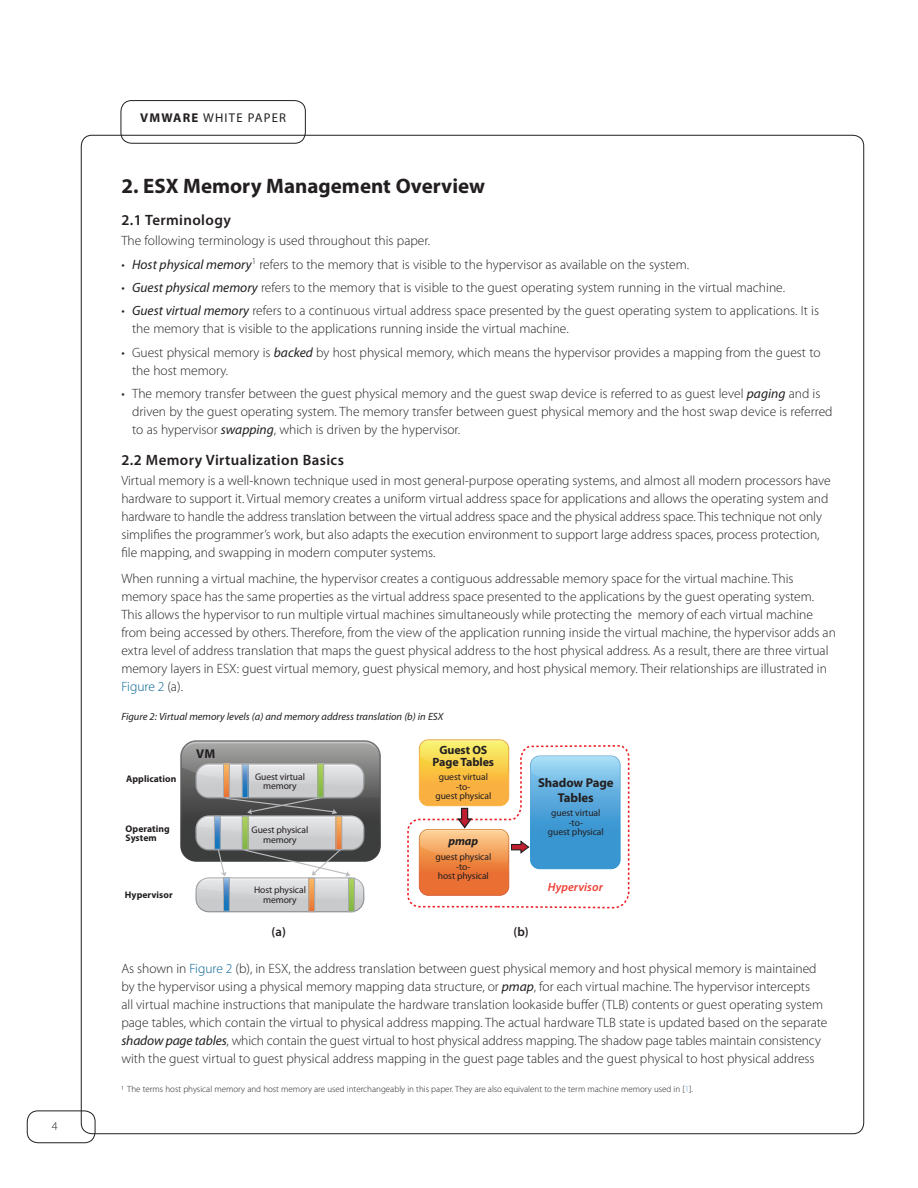
<style>
.page{position:relative;width:918px;height:1188px;background:#fff}
.page>*{position:absolute;margin:0;border:0;box-sizing:border-box;transform-origin:0 0}
.t1{font:700 21px "Myriad Pro";color:#231f20}
.t2{font:600 15px "Myriad Pro";letter-spacing:.025em;color:#231f20}
.t3{font:300 13.5px/18px "Myriad Pro";color:#231f20}
.t4{font:700 12.75px/14.4px "Myriad Pro";letter-spacing:-.01em;color:#231f20;text-align:center}
.t5{font:12.75px "Myriad Pro";letter-spacing:.095em;color:#231f20}
.t6{font:600 12.75px "Myriad Pro";color:#231f20}
.t7{font:700 12px/12px "Myriad Pro";letter-spacing:-.01em;color:#231f20;text-align:center}
.t8{font:italic 600 12px "Myriad Pro";letter-spacing:.005em;color:#ee3f35}
.t9{font:italic 700 12px "Myriad Pro";color:#231f20}
.t10{font:300 12px "Myriad Pro";color:#231f20}
.t11{font:italic 10.5px "Myriad Pro";color:#231f20}
.t12{font:9.6px/9.6px "Myriad Pro";letter-spacing:-.01em;color:#231f20;text-align:center}
.t13{font:700 9.6px/9.6px "Myriad Pro";letter-spacing:.005em;color:#231f20}
.t14{font:300 9px "Myriad Pro";color:#231f20}
.s1{font-weight:700}
.s2{font-weight:400;font-style:italic}
.s3{color:#006195}
.s4{color:#679ac8}
</style>
<div class="page">
<div style="left:27px;top:1111px;width:68px;height:32px;border:1px solid #231f20;border-radius:11px"></div>
<div style="left:121px;top:100px;width:185px;height:44px;border:1px solid #231f20;border-radius:11px"></div>
<svg style="left:180px;top:740px;width:201px;height:172px;background:#aeaeaf"></svg>
<svg style="left:407px;top:739px;width:223px;height:169px"></svg>
<svg style="left:225px;top:766px;width:3px;height:30px"></svg>
<div style="left:223px;top:764px;width:7px;height:34px;border:1px solid #a8a9ad"></div>
<svg style="left:216px;top:818px;width:3px;height:30px"></svg>
<div style="left:214px;top:816px;width:7px;height:34px;border:1px solid #a8a9ad"></div>
<svg style="left:225px;top:879px;width:3px;height:31px"></svg>
<div style="left:223px;top:877px;width:7px;height:35px;border:1px solid #a8a9ad"></div>
<svg style="left:338px;top:818px;width:2px;height:30px"></svg>
<div style="left:336px;top:816px;width:6px;height:34px;border:1px solid #a8a9ad"></div>
<svg style="left:319px;top:765px;width:3px;height:30px"></svg>
<div style="left:317px;top:763px;width:7px;height:34px;border:1px solid #a8a9ad"></div>
<svg style="left:310px;top:880px;width:3px;height:30px"></svg>
<div style="left:308px;top:878px;width:7px;height:34px;border:1px solid #a8a9ad"></div>
<svg style="left:350px;top:880px;width:3px;height:30px"></svg>
<div style="left:348px;top:878px;width:7px;height:34px;border:1px solid #a8a9ad"></div>
<svg style="left:244px;top:818px;width:2px;height:30px"></svg>
<div style="left:242px;top:816px;width:6px;height:34px;border:1px solid #a8a9ad"></div>
<svg style="left:244px;top:766px;width:2px;height:30px"></svg>
<div style="left:242px;top:764px;width:6px;height:34px;border:1px solid #a8a9ad"></div>
<p class="t10" style="left:52px;top:1118px;width:7px">4</p>
<p class="t5" style="left:140px;top:110px;width:148px"><span class="s1">VMware</span> white paper</p>
<h1 class="t1" style="left:121px;top:172px;width:365px">2. ESX Memory Management Overview</h1>
<p class="t2" style="left:121px;top:210px;width:111px">2.1 Terminology</p>
<p class="t3" style="left:121px;top:232px;width:310px">The following terminology is used throughout this paper.</p>
<p class="t3" style="left:121px;top:255px;width:569px">• <span class="s2">Host physical memory</span><sup>1</sup> refers to the memory that is visible to the hypervisor as available on the system.</p>
<p class="t3" style="left:121px;top:278px;width:665px">• <span class="s2">Guest physical memory</span> refers to the memory that is visible to the guest operating system running in the virtual machine.</p>
<p class="t3" style="left:132px;top:302px;width:689px;text-indent:-11px">• <span class="s2">Guest virtual memory</span> refers to a continuous virtual address space presented by the guest operating system to applications. It is the memory that is visible to the applications running inside the virtual machine.</p>
<p class="t3" style="left:132px;top:343px;width:690px;text-indent:-11px">• Guest physical memory is <span class="s2">backed</span> by host physical memory, which means the hypervisor provides a mapping from the guest to the host memory.</p>
<p class="t3" style="left:132px;top:385px;width:702px;text-indent:-11px">• The memory transfer between the guest physical memory and the guest swap device is referred to as guest level <span class="s2">paging</span> and is driven by the guest operating system. The memory transfer between guest physical memory and the host swap device is referred to as hypervisor <span class="s2">swapping</span>, which is driven by the hypervisor.</p>
<p class="t2" style="left:121px;top:451px;width:224px">2.2 Memory Virtualization Basics</p>
<p class="t3" style="left:121px;top:472px;width:711px">Virtual memory is a well-known technique used in most general-purpose operating systems, and almost all modern processors have hardware to support it. Virtual memory creates a uniform virtual address space for applications and allows the operating system and hardware to handle the address translation between the virtual address space and the physical address space. This technique not only simplifies the programmer’s work, but also adapts the execution environment to support large address spaces, process protection, file mapping, and swapping in modern computer systems.</p>
<p class="t3" style="left:121px;top:569px;width:716px">When running a virtual machine, the hypervisor creates a contiguous addressable memory space for the virtual machine. This memory space has the same properties as the virtual address space presented to the applications by the guest operating system.<br>This allows the hypervisor to run multiple virtual machines simultaneously while protecting the memory of each virtual machine from being accessed by others. Therefore, from the view of the application running inside the virtual machine, the hypervisor adds an extra level of address translation that maps the guest physical address to the host physical address. As a result, there are three virtual memory layers in ESX: guest virtual memory, guest physical memory, and host physical memory. Their relationships are illustrated in <span class="s3">Figure 2</span> (a).</p>
<p class="t11" style="left:121px;top:710px;width:323px">Figure 2: Virtual memory levels (a) and memory address translation (b) in ESX</p>
<p class="t4" style="left:196px;top:746px;width:20px">VM</p>
<p class="t13" style="left:126px;top:774px;width:52px">Application</p>
<p class="t12" style="left:255px;top:772px;width:51px">Guest virtual memory</p>
<p class="t13" style="left:126px;top:823px;width:46px">Operating<br>System</p>
<p class="t12" style="left:252px;top:825px;width:58px">Guest physical memory</p>
<p class="t13" style="left:125px;top:889px;width:49px">Hypervisor</p>
<p class="t12" style="left:254px;top:885px;width:53px">Host physical memory</p>
<p class="t7" style="left:433px;top:744px;width:63px">Guest OS<br>Page Tables</p>
<p class="t12" style="left:435px;top:772px;width:57px">guest virtual -to-<br>guest physical</p>
<p class="t4" style="left:538px;top:776px;width:77px">Shadow Page<br>Tables</p>
<p class="t12" style="left:548px;top:808px;width:57px">guest virtual -to-<br>guest physical</p>
<p class="t9" style="left:448px;top:833px;width:31px">pmap</p>
<p class="t12" style="left:435px;top:852px;width:57px">guest physical -to-<br>host physical</p>
<p class="t8" style="left:548px;top:880px;width:57px">Hypervisor</p>
<p class="t6" style="left:272px;top:923px;width:16px">(a)</p>
<p class="t6" style="left:513px;top:923px;width:17px">(b)</p>
<p class="t3" style="left:121px;top:960px;width:708px">As shown in <span class="s3">Figure 2</span> (b), in ESX, the address translation between guest physical memory and host physical memory is maintained by the hypervisor using a physical memory mapping data structure, or <span class="s2">pmap</span>, for each virtual machine. The hypervisor intercepts<br>all virtual machine instructions that manipulate the hardware translation lookaside buffer (TLB) contents or guest operating system page tables, which contain the virtual to physical address mapping. The actual hardware TLB state is updated based on the separate <span class="s2">shadow page tables</span>, which contain the guest virtual to host physical address mapping. The shadow page tables maintain consistency with the guest virtual to guest physical address mapping in the guest page tables and the guest physical to host physical address</p>
<p class="t14" style="left:121px;top:1084px;width:573px">1 The terms host physical memory and host memory are used interchangeably in this paper. They are also equivalent to the term machine memory used in [<span class="s4">1</span>].</p>
</div>
